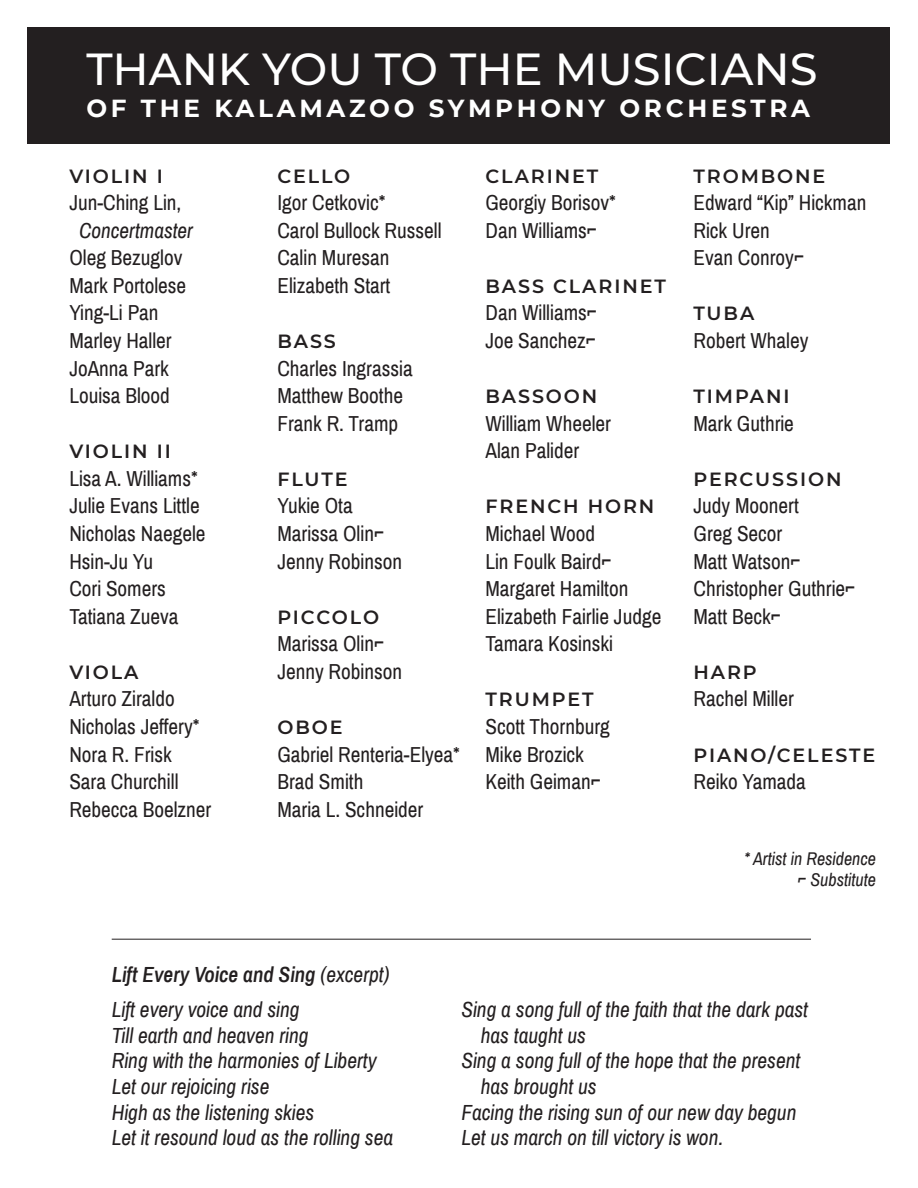
<style>
.page{position:relative;width:918px;height:1188px;background:#fff}
.page>*{position:absolute;margin:0;border:0;box-sizing:border-box;transform-origin:0 0}
.t1{font:500 44.7px "Montserrat";color:#fff}
.t2{font:700 24.6px "Montserrat";letter-spacing:.15em;color:#fff}
.t3{font:italic 21.3px/25.7px "Archivo Narrow";color:#231f20}
.t4{font:italic 600 21.3px "Archivo Narrow";color:#231f20}
.t5{font:21.15px "Archivo Narrow";color:#231f20}
.t6{font:italic 21.15px "Archivo Narrow";color:#231f20}
.t7{font:600 19.05px "Montserrat";letter-spacing:.1em;color:#231f20}
.t8{font:italic 18px "Archivo Narrow";color:#231f20}
.s1{font-weight:400}
</style>
<div class="page">
<div style="left:27px;top:28px;width:863px;height:116px;background:#231f20"></div>
<hr style="left:112px;top:939px;width:699px;height:1px;background:#231f20">
<p class="t1" style="left:86px;top:38px;width:733px">THANK YOU TO THE MUSICIANS</p>
<p class="t2" style="left:86px;top:91px;width:725px">OF THE KALAMAZOO SYMPHONY ORCHESTRA</p>
<p class="t7" style="left:69px;top:162px;width:95px">VIOLIN I</p>
<p class="t5" style="left:69px;top:190px;width:114px">Jun-Ching Lin,</p>
<p class="t6" style="left:79px;top:218px;width:116px">Concertmaster</p>
<p class="t5" style="left:69px;top:245px;width:115px">Oleg Bezuglov</p>
<p class="t5" style="left:69px;top:273px;width:118px">Mark Portolese</p>
<p class="t5" style="left:69px;top:300px;width:91px">Ying-Li Pan</p>
<p class="t5" style="left:69px;top:328px;width:104px">Marley Haller</p>
<p class="t5" style="left:69px;top:355px;width:101px">JoAnna Park</p>
<p class="t5" style="left:69px;top:383px;width:102px">Louisa Blood</p>
<p class="t7" style="left:69px;top:438px;width:103px">VIOLIN II</p>
<p class="t5" style="left:69px;top:466px;width:130px">Lisa A. Williams*</p>
<p class="t5" style="left:69px;top:493px;width:132px">Julie Evans Little</p>
<p class="t5" style="left:69px;top:521px;width:138px">Nicholas Naegele</p>
<p class="t5" style="left:69px;top:548px;width:85px">Hsin-Ju Yu</p>
<p class="t5" style="left:69px;top:576px;width:98px">Cori Somers</p>
<p class="t5" style="left:69px;top:603px;width:111px">Tatiana Zueva</p>
<p class="t7" style="left:69px;top:659px;width:71px">VIOLA</p>
<p class="t5" style="left:69px;top:686px;width:107px">Arturo Ziraldo</p>
<p class="t5" style="left:69px;top:714px;width:132px">Nicholas Jeffery*</p>
<p class="t5" style="left:69px;top:741px;width:104px">Nora R. Frisk</p>
<p class="t5" style="left:69px;top:769px;width:111px">Sara Churchill</p>
<p class="t5" style="left:69px;top:796px;width:144px">Rebecca Boelzner</p>
<p class="t7" style="left:277px;top:162px;width:74px">CELLO</p>
<p class="t5" style="left:277px;top:190px;width:110px">Igor Cetkovic*</p>
<p class="t5" style="left:277px;top:218px;width:166px">Carol Bullock Russell</p>
<p class="t5" style="left:277px;top:245px;width:114px">Calin Muresan</p>
<p class="t5" style="left:277px;top:273px;width:115px">Elizabeth Start</p>
<p class="t7" style="left:277px;top:328px;width:60px">BASS</p>
<p class="t5" style="left:277px;top:355px;width:137px">Charles Ingrassia</p>
<p class="t5" style="left:277px;top:383px;width:127px">Matthew Boothe</p>
<p class="t5" style="left:277px;top:410px;width:122px">Frank R. Tramp</p>
<p class="t7" style="left:277px;top:466px;width:72px">FLUTE</p>
<p class="t5" style="left:277px;top:493px;width:77px">Yukie Ota</p>
<p class="t5" style="left:277px;top:521px;width:108px">Marissa Olin⌐</p>
<p class="t5" style="left:277px;top:548px;width:126px">Jenny Robinson</p>
<p class="t7" style="left:277px;top:603px;width:103px">PICCOLO</p>
<p class="t5" style="left:277px;top:631px;width:108px">Marissa Olin⌐</p>
<p class="t5" style="left:277px;top:659px;width:126px">Jenny Robinson</p>
<p class="t7" style="left:277px;top:714px;width:67px">OBOE</p>
<p class="t5" style="left:277px;top:741px;width:184px">Gabriel Renteria-Elyea*</p>
<p class="t5" style="left:277px;top:769px;width:88px">Brad Smith</p>
<p class="t5" style="left:277px;top:796px;width:147px">Maria L. Schneider</p>
<p class="t7" style="left:485px;top:162px;width:114px">CLARINET</p>
<p class="t5" style="left:485px;top:190px;width:132px">Georgiy Borisov*</p>
<p class="t5" style="left:485px;top:218px;width:113px">Dan Williams⌐</p>
<p class="t7" style="left:485px;top:273px;width:182px">BASS CLARINET</p>
<p class="t5" style="left:485px;top:300px;width:113px">Dan Williams⌐</p>
<p class="t5" style="left:485px;top:328px;width:112px">Joe Sanchez⌐</p>
<p class="t7" style="left:485px;top:383px;width:113px">BASSOON</p>
<p class="t5" style="left:485px;top:410px;width:127px">William Wheeler</p>
<p class="t5" style="left:485px;top:438px;width:95px">Alan Palider</p>
<p class="t7" style="left:485px;top:493px;width:170px">FRENCH HORN</p>
<p class="t5" style="left:485px;top:521px;width:111px">Michael Wood</p>
<p class="t5" style="left:485px;top:548px;width:128px">Lin Foulk Baird⌐</p>
<p class="t5" style="left:485px;top:576px;width:145px">Margaret Hamilton</p>
<p class="t5" style="left:485px;top:603px;width:177px">Elizabeth Fairlie Judge</p>
<p class="t5" style="left:485px;top:631px;width:129px">Tamara Kosinski</p>
<p class="t7" style="left:485px;top:686px;width:110px">TRUMPET</p>
<p class="t5" style="left:485px;top:714px;width:126px">Scott Thornburg</p>
<p class="t5" style="left:485px;top:741px;width:100px">Mike Brozick</p>
<p class="t5" style="left:485px;top:769px;width:117px">Keith Geiman⌐</p>
<p class="t7" style="left:694px;top:162px;width:133px">TROMBONE</p>
<p class="t5" style="left:694px;top:190px;width:174px">Edward “Kip” Hickman</p>
<p class="t5" style="left:694px;top:218px;width:78px">Rick Uren</p>
<p class="t5" style="left:694px;top:245px;width:112px">Evan Conroy⌐</p>
<p class="t7" style="left:694px;top:300px;width:62px">TUBA</p>
<p class="t5" style="left:694px;top:328px;width:116px">Robert Whaley</p>
<p class="t7" style="left:694px;top:383px;width:98px">TIMPANI</p>
<p class="t5" style="left:694px;top:410px;width:102px">Mark Guthrie</p>
<p class="t7" style="left:694px;top:466px;width:150px">PERCUSSION</p>
<p class="t5" style="left:694px;top:493px;width:107px">Judy Moonert</p>
<p class="t5" style="left:694px;top:521px;width:90px">Greg Secor</p>
<p class="t5" style="left:694px;top:548px;width:109px">Matt Watson⌐</p>
<p class="t5" style="left:694px;top:576px;width:163px">Christopher Guthrie⌐</p>
<p class="t5" style="left:694px;top:603px;width:89px">Matt Beck⌐</p>
<p class="t7" style="left:694px;top:659px;width:65px">HARP</p>
<p class="t5" style="left:694px;top:686px;width:102px">Rachel Miller</p>
<p class="t7" style="left:694px;top:741px;width:183px">PIANO/CELESTE</p>
<p class="t5" style="left:694px;top:769px;width:114px">Reiko Yamada</p>
<p class="t8" style="left:744px;top:848px;width:133px">* Artist in Residence</p>
<p class="t8" style="left:798px;top:869px;width:80px">⌐ Substitute</p>
<p class="t4" style="left:112px;top:961px;width:279px">Lift Every Voice and Sing <span class="s1">(excerpt)</span></p>
<p class="t3" style="left:112px;top:997px;width:189px">Lift every voice and sing</p>
<p class="t3" style="left:112px;top:1023px;width:198px">Till earth and heaven ring</p>
<p class="t3" style="left:112px;top:1049px;width:266px">Ring with the harmonies of Liberty</p>
<p class="t3" style="left:112px;top:1074px;width:159px">Let our rejoicing rise</p>
<p class="t3" style="left:112px;top:1100px;width:204px">High as the listening skies</p>
<p class="t3" style="left:112px;top:1125px;width:283px">Let it resound loud as the rolling sea</p>
<p class="t3" style="left:481px;top:997px;width:329px;text-indent:-19px">Sing a song full of the faith that the dark past has taught us</p>
<p class="t3" style="left:481px;top:1049px;width:321px;text-indent:-19px">Sing a song full of the hope that the present has brought us</p>
<p class="t3" style="left:461px;top:1100px;width:337px">Facing the rising sun of our new day begun</p>
<p class="t3" style="left:461px;top:1125px;width:263px">Let us march on till victory is won.</p>
</div>
